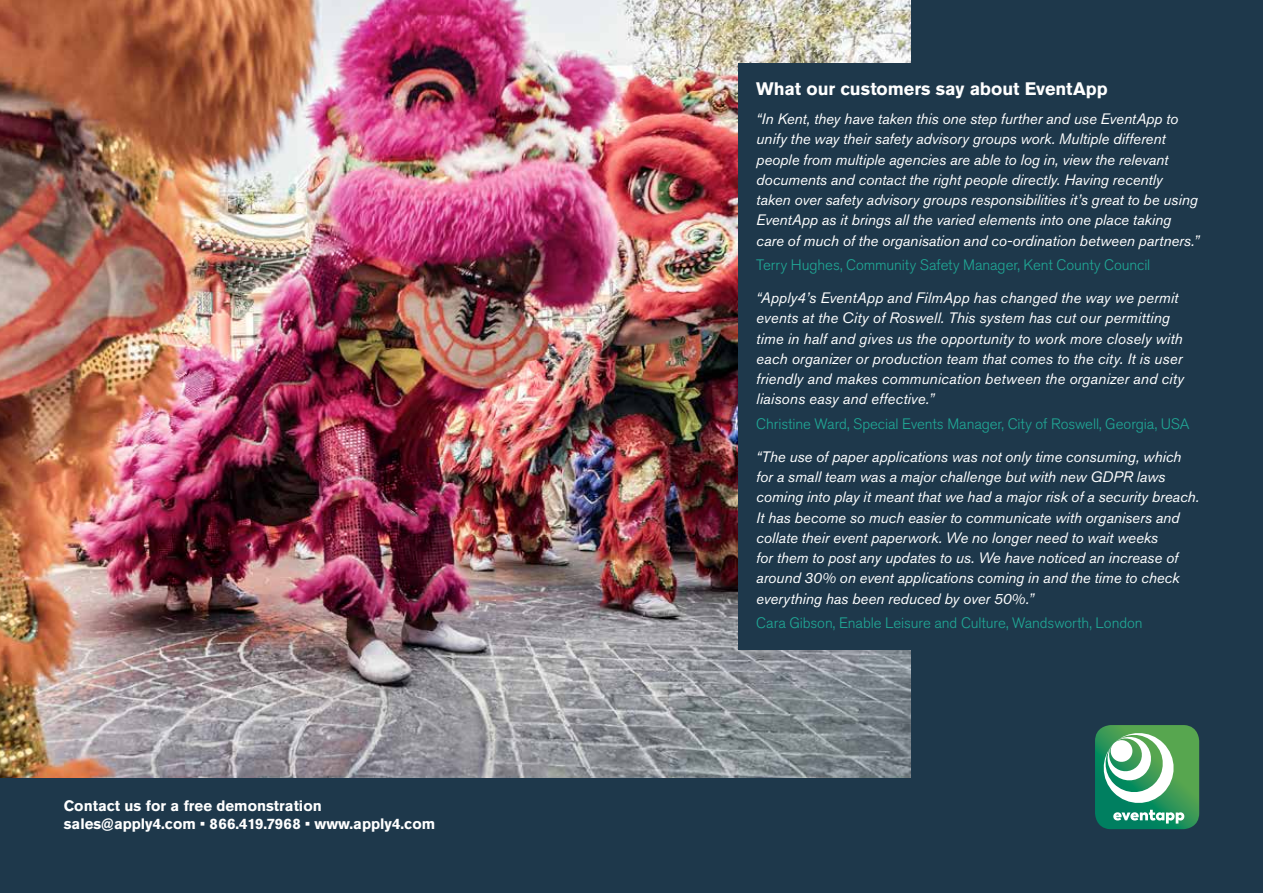
<style>
.page{position:relative;width:1263px;height:893px;background:#1e384b}
.page>*{position:absolute;margin:0;border:0;box-sizing:border-box;transform-origin:0 0}
.t1{font:700 18px "Akzidenz Grotesk Pro";letter-spacing:-.005em;color:#fff}
.t2{font:italic 15px/20.2px "Akzidenz Grotesk Pro";letter-spacing:-.005em;color:#fff}
.t3{font:300 15px "Akzidenz Grotesk Pro";letter-spacing:-.005em;color:#20aa97}
.t4{font:700 15px/18px "Akzidenz Grotesk Pro";color:#fff}
</style>
<div class="page">
<img style="left:0;top:0;width:910px;height:777px">
<div style="left:738px;top:64px;width:461px;height:586px;background:#1e384b"></div>
<svg style="left:1095px;top:725px;width:104px;height:104px;background:#61ad80"></svg>
<p class="t4" style="left:64px;top:797px;width:373px">Contact us for a free demonstration sales@apply4.com • 866.419.7968 • www.apply4.com</p>
<p class="t1" style="left:756px;top:77px;width:353px">What our customers say about EventApp</p>
<p class="t2" style="left:756px;top:108px;width:444px">“In Kent, they have taken this one step further and use EventApp to unify the way their safety advisory groups work. Multiple different people from multiple agencies are able to log in, view the relevant documents and contact the right people directly. Having recently taken over safety advisory groups responsibilities it’s great to be using EventApp as it brings all the varied elements into one place taking care of much of the organisation and co-ordination between partners.”</p>
<p class="t3" style="left:756px;top:255px;width:396px">Terry Hughes, Community Safety Manager, Kent County Council</p>
<p class="t2" style="left:756px;top:287px;width:429px">“Apply4’s EventApp and FilmApp has changed the way we permit events at the City of Roswell. This system has cut our permitting time in half and gives us the opportunity to work more closely with each organizer or production team that comes to the city. It is user friendly and makes communication between the organizer and city liaisons easy and effective.”</p>
<p class="t3" style="left:756px;top:414px;width:435px">Christine Ward, Special Events Manager, City of Roswell, Georgia, USA</p>
<p class="t2" style="left:756px;top:446px;width:444px">“The use of paper applications was not only time consuming, which for a small team was a major challenge but with new GDPR laws coming into play it meant that we had a major risk of a security breach.<br>It has become so much easier to communicate with organisers and collate their event paperwork. We no longer need to wait weeks<br>for them to post any updates to us. We have noticed an increase of around 30% on event applications coming in and the time to check everything has been reduced by over 50%.”</p>
<p class="t3" style="left:756px;top:613px;width:388px">Cara Gibson, Enable Leisure and Culture, Wandsworth, London</p>
</div>
